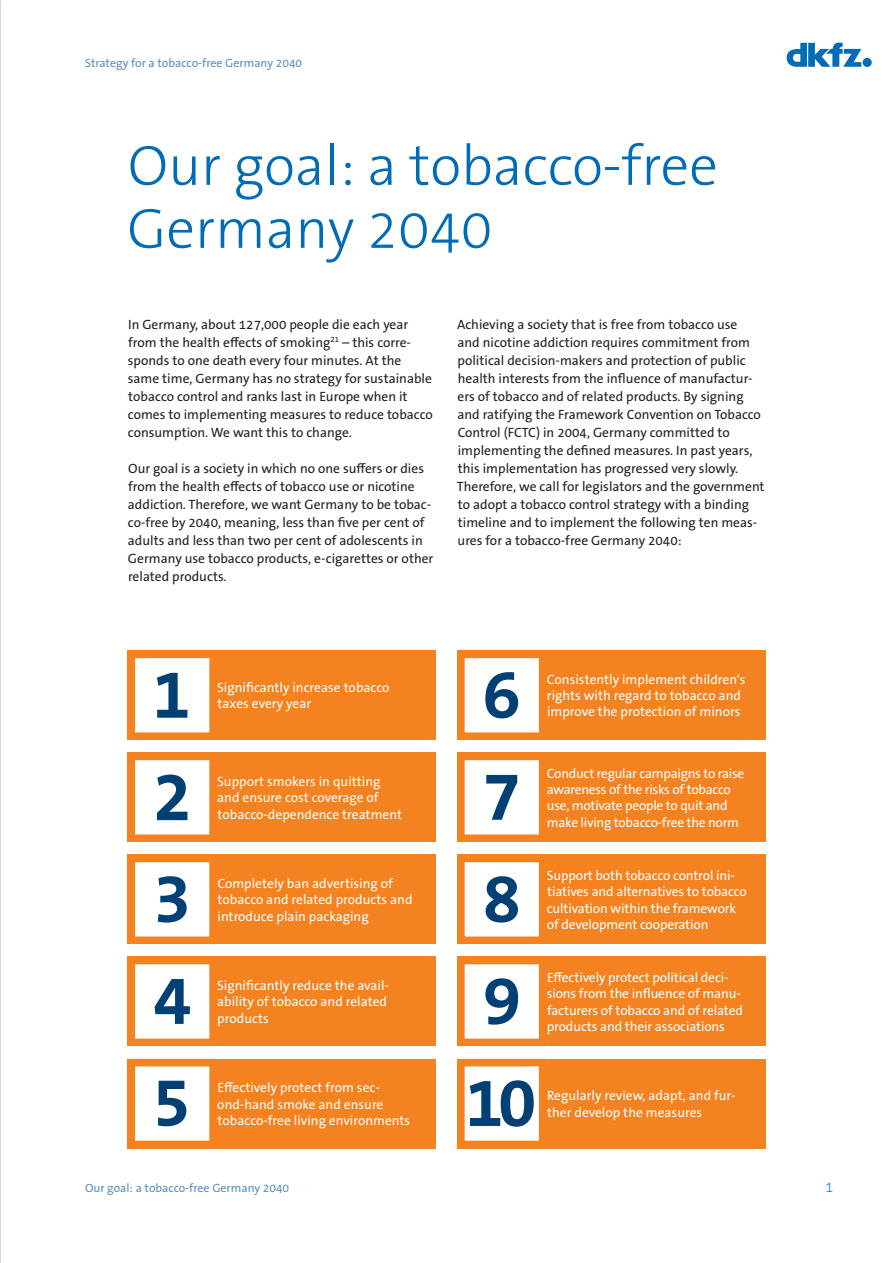
<style>
.page{position:relative;width:893px;height:1263px;background:#fff}
.page>*{position:absolute;margin:0;border:0;box-sizing:border-box;transform-origin:0 0}
.t1{font:300 57px/63px "The Sans B W3";color:#006bb6}
.t2{font:200 15px "The Sans B W2";color:#006bb6}
.t3{font:13.5px/18px "The Sans B W5 Plain";color:#231f20}
.measure_numbered_lis{font:13.5px/16.2px "The Sans B W5 Plain";letter-spacing:-.01em;color:#fff}
.t4{font:12px "The Sans B W5 Plain";color:#5a8eca}
</style>
<div class="page">
<svg style="left:787px;top:42px;width:85px;height:25px"></svg>
<div style="left:128px;top:651px;width:308px;height:89px;background:#f58220"></div>
<div style="left:457px;top:651px;width:308px;height:89px;background:#f58220"></div>
<div style="left:128px;top:753px;width:308px;height:89px;background:#f58220"></div>
<div style="left:457px;top:753px;width:308px;height:89px;background:#f58220"></div>
<div style="left:128px;top:855px;width:308px;height:89px;background:#f58220"></div>
<div style="left:457px;top:855px;width:308px;height:89px;background:#f58220"></div>
<div style="left:128px;top:957px;width:308px;height:89px;background:#f58220"></div>
<div style="left:457px;top:957px;width:308px;height:89px;background:#f58220"></div>
<div style="left:128px;top:1059px;width:308px;height:89px;background:#f58220"></div>
<div style="left:457px;top:1059px;width:308px;height:89px;background:#f58220"></div>
<div style="left:128px;top:651px;width:89px;height:89px;background:#fff;border:8px solid #f58220"></div>
<div style="left:128px;top:753px;width:89px;height:89px;background:#fff;border:8px solid #f58220"></div>
<div style="left:128px;top:855px;width:89px;height:89px;background:#fff;border:8px solid #f58220"></div>
<div style="left:128px;top:957px;width:89px;height:89px;background:#fff;border:8px solid #f58220"></div>
<div style="left:128px;top:1059px;width:89px;height:89px;background:#fff;border:8px solid #f58220"></div>
<div style="left:457px;top:651px;width:89px;height:89px;background:#fff;border:8px solid #f58220"></div>
<div style="left:457px;top:753px;width:89px;height:89px;background:#fff;border:8px solid #f58220"></div>
<div style="left:457px;top:855px;width:89px;height:89px;background:#fff;border:8px solid #f58220"></div>
<div style="left:457px;top:957px;width:89px;height:89px;background:#fff;border:8px solid #f58220"></div>
<div style="left:457px;top:1059px;width:89px;height:89px;background:#fff;border:8px solid #f58220"></div>
<svg style="left:470px;top:1080px;width:64px;height:47px"></svg>
<svg style="left:485px;top:672px;width:33px;height:46px"></svg>
<svg style="left:158px;top:1081px;width:28px;height:45px"></svg>
<svg style="left:155px;top:979px;width:35px;height:45px"></svg>
<svg style="left:158px;top:876px;width:29px;height:46px"></svg>
<svg style="left:157px;top:774px;width:30px;height:46px"></svg>
<svg style="left:157px;top:673px;width:30px;height:45px"></svg>
<svg style="left:485px;top:978px;width:33px;height:46px"></svg>
<svg style="left:486px;top:876px;width:32px;height:46px"></svg>
<svg style="left:486px;top:775px;width:31px;height:45px"></svg>
<p class="t4" style="left:85px;top:55px;width:219px">Strategy for a tobacco-free Germany 2040</p>
<p class="t1" style="left:127px;top:134px;width:592px">Our goal: a tobacco-free<br>Germany 2040</p>
<p class="t3" style="left:128px;top:315px;width:306px">In Germany, about 127,000 people die each year from the health effects of smoking<sup>21</sup> – this corre&shy;sponds to one death every four minutes. At the same time, Germany has no strategy for sustainable tobacco control and ranks last in Europe when it comes to implementing measures to reduce tobacco consumption. We want this to change.</p>
<p class="t3" style="left:128px;top:459px;width:307px">Our goal is a society in which no one suffers or dies from the health effects of tobacco use or nicotine addiction. Therefore, we want Germany to be tobac&shy;co-free by 2040, meaning, less than five per cent of adults and less than two per cent of adolescents in Germany use tobacco products, e-cigarettes or other related products.</p>
<p class="t3" style="left:457px;top:315px;width:309px">Achieving a society that is free from tobacco use<br>and nicotine addiction requires commitment from political decision-makers and protection of public health interests from the influence of manufactur&shy;ers of tobacco and of related products. By signing and ratifying the Framework Convention on Tobacco Control (FCTC) in 2004, Germany committed to implementing the defined measures. In past years, this implementation has progressed very slowly.<br>Therefore, we call for legislators and the government to adopt a tobacco control strategy with a binding timeline and to implement the following ten meas&shy;ures for a tobacco-free Germany 2040:</p>
<p class="measure_numbered_lis" style="left:217px;top:680px;width:174px">Significantly increase tobacco taxes every year</p>
<p class="measure_numbered_lis" style="left:547px;top:671px;width:200px">Consistently implement children‘s rights with regard to tobacco and improve the protection of minors</p>
<p class="measure_numbered_lis" style="left:217px;top:773px;width:186px">Support smokers in quitting and ensure cost coverage of tobacco-dependence treatment</p>
<p class="measure_numbered_lis" style="left:547px;top:765px;width:199px">Conduct regular campaigns to raise awareness of the risks of tobacco use, motivate people to quit and make living tobacco-free the norm</p>
<p class="measure_numbered_lis" style="left:217px;top:876px;width:197px">Completely ban advertising of tobacco and related products and introduce plain packaging</p>
<p class="measure_numbered_lis" style="left:547px;top:867px;width:202px">Support both tobacco control ini&shy;tiatives and alternatives to tobacco cultivation within the framework of development cooperation</p>
<p class="measure_numbered_lis" style="left:217px;top:978px;width:172px;text-align:justify">Significantly reduce the avail&shy;ability of tobacco and related products</p>
<p class="measure_numbered_lis" style="left:547px;top:969px;width:198px">Effectively protect political deci&shy;sions from the influence of manu&shy;facturers of tobacco and of related products and their associations</p>
<p class="measure_numbered_lis" style="left:217px;top:1080px;width:194px">Effectively protect from sec&shy;ond-hand smoke and ensure tobacco-free living environments</p>
<p class="measure_numbered_lis" style="left:547px;top:1088px;width:190px">Regularly review, adapt, and fur&shy;ther develop the measures</p>
<p class="t4" style="left:85px;top:1180px;width:206px">Our goal: a tobacco-free Germany 2040</p>
<p class="t2" style="left:825px;top:1177px;width:10px">1</p>
</div>
